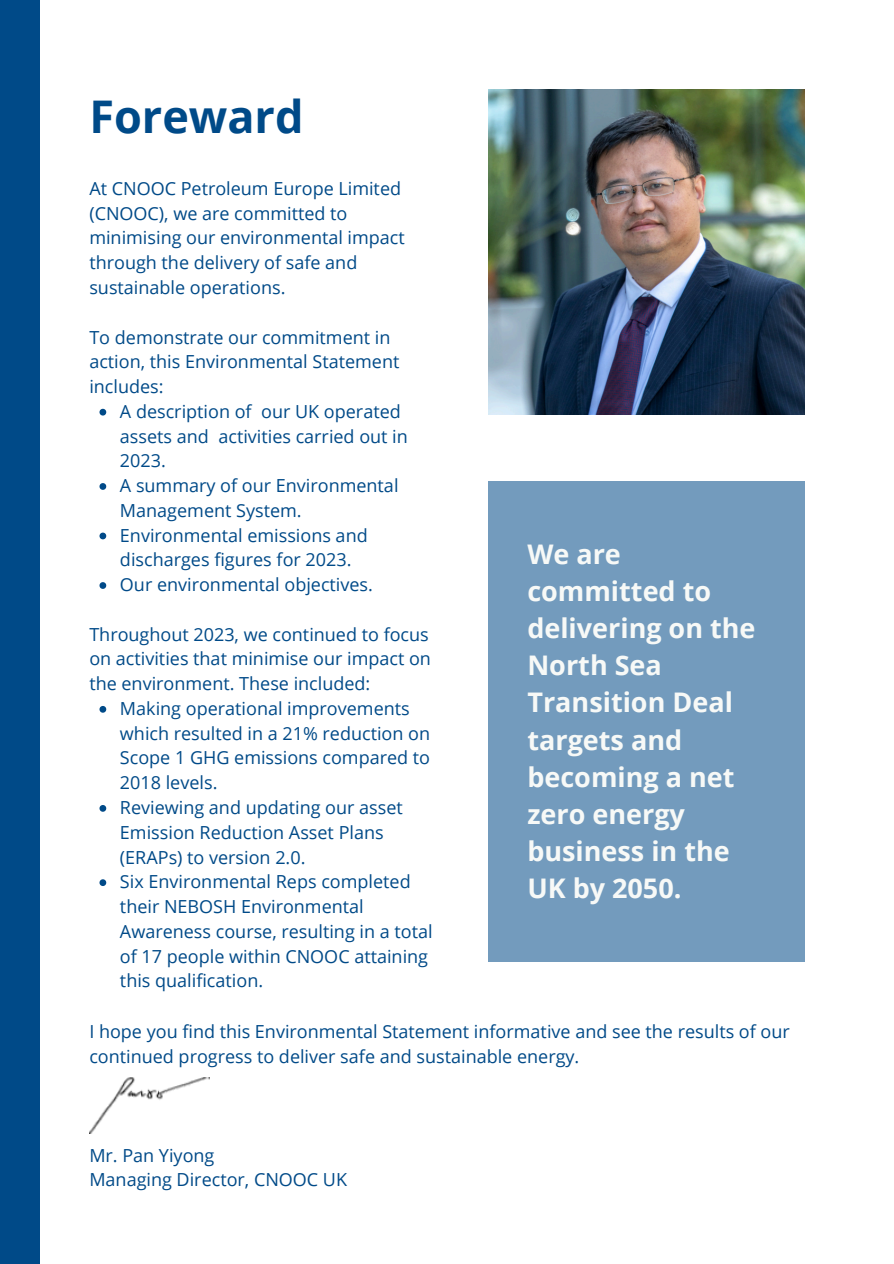
<style>
.page{position:relative;width:894px;height:1264px;background:#fff}
.page>*{position:absolute;margin:0;border:0;box-sizing:border-box;transform-origin:0 0}
.t1{font:700 45px "Open Sans";color:#004a88}
.t2{font:700 27px/37.2px "Open Sans";color:#f7f9f7}
.t3{font:18px/24.8px "Open Sans";color:#004a88}
</style>
<div class="page">
<div style="left:488px;top:481px;width:316px;height:481px;background:#739bbd"></div>
<div style="left:0;top:0;width:39px;height:1263px;background:#004a88"></div>
<img style="left:488px;top:89px;width:316px;height:325px">
<svg style="left:99px;top:409px;width:7px;height:6px"></svg>
<svg style="left:99px;top:483px;width:7px;height:7px"></svg>
<svg style="left:99px;top:532px;width:7px;height:7px"></svg>
<svg style="left:99px;top:582px;width:7px;height:7px"></svg>
<svg style="left:99px;top:706px;width:7px;height:6px"></svg>
<svg style="left:99px;top:805px;width:7px;height:6px"></svg>
<svg style="left:99px;top:879px;width:7px;height:7px"></svg>
<img style="left:89px;top:1077px;width:121px;height:56px">
<p class="t1" style="left:89px;top:85px;width:216px">Foreward</p>
<p class="t3" style="left:89px;top:175px;width:317px">At CNOOC Petroleum Europe Limited (CNOOC), we are committed to minimising our environmental impact through the delivery of safe and sustainable operations.</p>
<p class="t3" style="left:89px;top:324px;width:311px">To demonstrate our commitment in action, this Environmental Statement includes:</p>
<p class="t3" style="left:120px;top:398px;width:289px">A description of our UK operated assets and activities carried out in<br>2023.</p>
<p class="t3" style="left:120px;top:472px;width:280px">A summary of our Environmental<br>Management System.</p>
<p class="t3" style="left:120px;top:522px;width:249px">Environmental emissions and discharges figures for 2023.</p>
<p class="t3" style="left:120px;top:571px;width:254px">Our environmental objectives.</p>
<p class="t3" style="left:89px;top:621px;width:343px">Throughout 2023, we continued to focus on activities that minimise our impact on the environment. These included:</p>
<p class="t3" style="left:120px;top:695px;width:311px">Making operational improvements which resulted in a 21% reduction on<br>Scope 1 GHG emissions compared to<br>2018 levels.</p>
<p class="t3" style="left:120px;top:794px;width:284px">Reviewing and updating our asset<br>Emission Reduction Asset Plans (ERAPs) to version 2.0.</p>
<p class="t3" style="left:120px;top:868px;width:314px">Six Environmental Reps completed their NEBOSH Environmental<br>Awareness course, resulting in a total of 17 people within CNOOC attaining this qualification.</p>
<h2 class="t2" style="left:527px;top:534px;width:230px">We are committed to delivering on the<br>North Sea<br>Transition Deal targets and becoming a net zero energy business in the<br>UK by 2050.</h2>
<p class="t3" style="left:89px;top:1018px;width:701px">I hope you find this Environmental Statement informative and see the results of our continued progress to deliver safe and sustainable energy.</p>
<p class="t3" style="left:89px;top:1142px;width:126px">Mr. Pan Yiyong</p>
<p class="t3" style="left:89px;top:1166px;width:259px">Managing Director, CNOOC UK</p>
</div>
